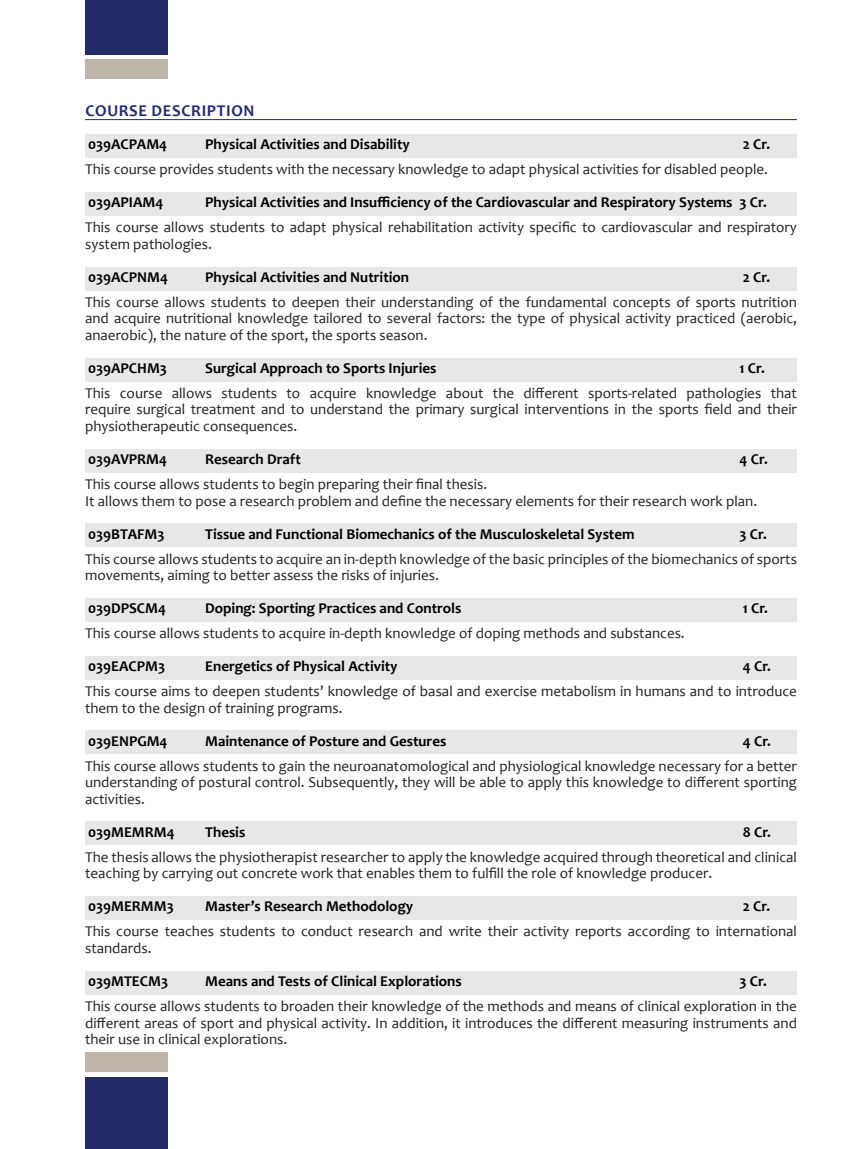
<style>
.page{position:relative;width:851px;height:1149px;background:#fff}
.page>*{position:absolute;margin:0;border:0;box-sizing:border-box;transform-origin:0 0}
.Title_Underline{font:700 16.5px "Candara";letter-spacing:.04em;color:#242b69}
.t1{font:15px/16.5px "Candara";color:#231f20}
.RSyll{font:700 15px "Candara";color:#000}
</style>
<div class="page">
<div style="left:85px;top:1076px;width:83px;height:72px;background:#242b69"></div>
<div style="left:85px;top:1051px;width:83px;height:19px;background:#bfb5a9"></div>
<div style="left:85px;top:60px;width:83px;height:19px;background:#bfb5a9"></div>
<div style="left:85px;top:0;width:83px;height:54px;background:#242b69"></div>
<hr style="left:85px;top:119px;width:711px;height:1px;background:#242b69">
<div style="left:85px;top:134px;width:711px;height:24px;background:#e6e7e9"></div>
<div style="left:85px;top:192px;width:711px;height:24px;background:#e6e7e9"></div>
<div style="left:85px;top:267px;width:711px;height:23px;background:#e6e7e9"></div>
<div style="left:85px;top:358px;width:711px;height:23px;background:#e6e7e9"></div>
<div style="left:85px;top:449px;width:711px;height:23px;background:#e6e7e9"></div>
<div style="left:85px;top:523px;width:711px;height:24px;background:#e6e7e9"></div>
<div style="left:85px;top:598px;width:711px;height:23px;background:#e6e7e9"></div>
<div style="left:85px;top:656px;width:711px;height:23px;background:#e6e7e9"></div>
<div style="left:85px;top:730px;width:711px;height:24px;background:#e6e7e9"></div>
<div style="left:85px;top:821px;width:711px;height:24px;background:#e6e7e9"></div>
<div style="left:85px;top:896px;width:711px;height:23px;background:#e6e7e9"></div>
<div style="left:85px;top:970px;width:711px;height:24px;background:#e6e7e9"></div>
<p class="Title_Underline" style="left:85px;top:101px;width:170px">COURSE DESCRIPTION</p>
<p class="RSyll" style="left:88px;top:135px;width:81px">039ACPAM4</p>
<p class="RSyll" style="left:205px;top:135px;width:206px">Physical Activities and Disability</p>
<p class="RSyll" style="left:742px;top:135px;width:29px">2 Cr.</p>
<p class="t1" style="left:85px;top:161px;width:684px">This course provides students with the necessary knowledge to adapt physical activities for disabled people.</p>
<p class="RSyll" style="left:88px;top:193px;width:77px">039APIAM4</p>
<p class="RSyll" style="left:205px;top:193px;width:563px">Physical Activities and Insufficiency of the Cardiovascular and Respiratory Systems 3 Cr.</p>
<p class="t1" style="left:85px;top:219px;width:713px">This course allows students to adapt physical rehabilitation activity specific to cardiovascular and respiratory system pathologies.</p>
<p class="RSyll" style="left:88px;top:268px;width:82px">039ACPNM4</p>
<p class="RSyll" style="left:205px;top:268px;width:205px">Physical Activities and Nutrition</p>
<p class="RSyll" style="left:742px;top:268px;width:29px">2 Cr.</p>
<p class="t1" style="left:85px;top:294px;width:713px;text-align:justify">This course allows students to deepen their understanding of the fundamental concepts of sports nutrition and acquire nutritional knowledge tailored to several factors: the type of physical activity practiced (aerobic, anaerobic), the nature of the sport, the sports season.</p>
<p class="RSyll" style="left:88px;top:359px;width:80px">039APCHM3</p>
<p class="RSyll" style="left:205px;top:359px;width:233px">Surgical Approach to Sports Injuries</p>
<p class="RSyll" style="left:739px;top:359px;width:27px">1 Cr.</p>
<p class="t1" style="left:85px;top:385px;width:713px;text-align:justify">This course allows students to acquire knowledge about the different sports-related pathologies that require surgical treatment and to understand the primary surgical interventions in the sports field and their physiotherapeutic consequences.</p>
<p class="RSyll" style="left:88px;top:450px;width:81px">039AVPRM4</p>
<p class="RSyll" style="left:205px;top:450px;width:97px">Research Draft</p>
<p class="RSyll" style="left:739px;top:450px;width:30px">4 Cr.</p>
<p class="t1" style="left:85px;top:476px;width:403px">This course allows students to begin preparing their final thesis.</p>
<p class="t1" style="left:85px;top:492px;width:673px">It allows them to pose a research problem and define the necessary elements for their research work plan.</p>
<p class="RSyll" style="left:88px;top:524px;width:78px">039BTAFM3</p>
<p class="RSyll" style="left:205px;top:524px;width:431px">Tissue and Functional Biomechanics of the Musculoskeletal System</p>
<p class="RSyll" style="left:739px;top:524px;width:29px">3 Cr.</p>
<p class="t1" style="left:85px;top:550px;width:713px">This course allows students to acquire an in-depth knowledge of the basic principles of the biomechanics of sports movements, aiming to better assess the risks of injuries.</p>
<p class="RSyll" style="left:88px;top:599px;width:80px">039DPSCM4</p>
<p class="RSyll" style="left:205px;top:599px;width:258px">Doping: Sporting Practices and Controls</p>
<p class="RSyll" style="left:742px;top:599px;width:27px">1 Cr.</p>
<p class="t1" style="left:85px;top:625px;width:601px">This course allows students to acquire in-depth knowledge of doping methods and substances.</p>
<p class="RSyll" style="left:88px;top:657px;width:78px">039EACPM3</p>
<p class="RSyll" style="left:205px;top:657px;width:194px">Energetics of Physical Activity</p>
<p class="RSyll" style="left:742px;top:657px;width:30px">4 Cr.</p>
<p class="t1" style="left:85px;top:683px;width:713px">This course aims to deepen students’ knowledge of basal and exercise metabolism in humans and to introduce them to the design of training programs.</p>
<p class="RSyll" style="left:88px;top:731px;width:81px">039ENPGM4</p>
<p class="RSyll" style="left:205px;top:731px;width:242px">Maintenance of Posture and Gestures</p>
<p class="RSyll" style="left:742px;top:731px;width:30px">4 Cr.</p>
<p class="t1" style="left:85px;top:757px;width:713px;text-align:justify">This course allows students to gain the neuroanatomological and physiological knowledge necessary for a better understanding of postural control. Subsequently, they will be able to apply this knowledge to different sporting activities.</p>
<p class="RSyll" style="left:88px;top:822px;width:88px">039MEMRM4</p>
<p class="RSyll" style="left:205px;top:822px;width:42px">Thesis</p>
<p class="RSyll" style="left:742px;top:822px;width:30px">8 Cr.</p>
<p class="t1" style="left:85px;top:848px;width:713px">The thesis allows the physiotherapist researcher to apply the knowledge acquired through theoretical and clinical teaching by carrying out concrete work that enables them to fulfill the role of knowledge producer.</p>
<p class="RSyll" style="left:88px;top:897px;width:87px">039MERMM3</p>
<p class="RSyll" style="left:205px;top:897px;width:209px">Master’s Research Methodology</p>
<p class="RSyll" style="left:742px;top:897px;width:29px">2 Cr.</p>
<p class="t1" style="left:85px;top:923px;width:713px">This course teaches students to conduct research and write their activity reports according to international standards.</p>
<p class="RSyll" style="left:88px;top:971px;width:82px">039MTECM3</p>
<p class="RSyll" style="left:205px;top:971px;width:258px">Means and Tests of Clinical Explorations</p>
<p class="RSyll" style="left:739px;top:971px;width:29px">3 Cr.</p>
<p class="t1" style="left:85px;top:997px;width:713px;text-align:justify">This course allows students to broaden their knowledge of the methods and means of clinical exploration in the different areas of sport and physical activity. In addition, it introduces the different measuring instruments and their use in clinical explorations.</p>
</div>
